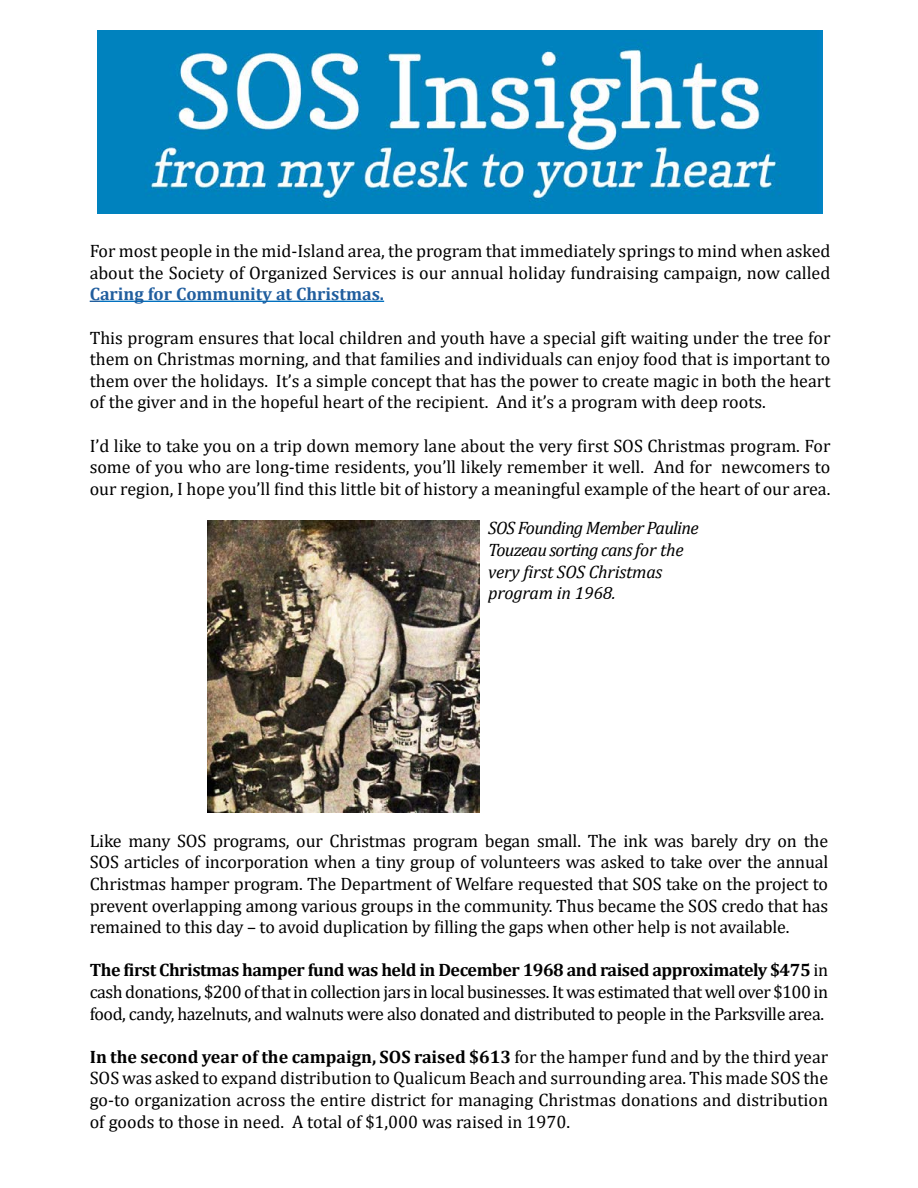
<style>
.page{position:relative;width:918px;height:1188px;background:#fff}
.page>*{position:absolute;margin:0;border:0;box-sizing:border-box;transform-origin:0 0}
.t1{font:18px/21.6px "Cambria";color:#000;text-align:justify}
.t2{font:italic 18px/21.6px "Cambria";letter-spacing:-.04em;color:#000}
.t3{font:700 18px "Cambria";color:#215e9e}
.s1{font-weight:700}
</style>
<div class="page">
<img style="left:97px;top:30px;width:726px;height:184px">
<hr style="left:100px;top:301px;width:284px;height:1px;background:#0070c0">
<img style="left:207px;top:520px;width:273px;height:292px">
<p class="t1" style="left:90px;top:240px;width:742px">For most people in the mid-Island area, the program that immediately springs to mind when asked about the Society of Organized Services is our annual holiday fundraising campaign, now called</p>
<p class="t3" style="left:90px;top:282px;width:296px">Caring for Community at Christmas.</p>
<p class="t1" style="left:90px;top:327px;width:742px">This program ensures that local children and youth have a special gift waiting under the tree for them on Christmas morning, and that families and individuals can enjoy food that is important to them over the holidays. It’s a simple concept that has the power to create magic in both the heart of the giver and in the hopeful heart of the recipient. And it’s a program with deep roots.</p>
<p class="t1" style="left:90px;top:435px;width:742px">I’d like to take you on a trip down memory lane about the very first SOS Christmas program. For some of you who are long-time residents, you’ll likely remember it well. And for newcomers to our region, I hope you’ll find this little bit of history a meaningful example of the heart of our area.</p>
<p class="t2" style="left:488px;top:517px;width:212px">SOS Founding Member Pauline<br>Touzeau sorting cans for the very first SOS Christmas program in 1968.</p>
<p class="t1" style="left:90px;top:830px;width:740px">Like many SOS programs, our Christmas program began small. The ink was barely dry on the SOS articles of incorporation when a tiny group of volunteers was asked to take over the annual Christmas hamper program. The Department of Welfare requested that SOS take on the project to prevent overlapping among various groups in the community. Thus became the SOS credo that has remained to this day – to avoid duplication by filling the gaps when other help is not available.</p>
<p class="t1" style="left:90px;top:959px;width:740px"><span class="s1">The first Christmas hamper fund was held in December 1968 and raised approximately $475</span> in cash donations, $200 of that in collection jars in local businesses. It was estimated that well over $100 in food, candy, hazelnuts, and walnuts were also donated and distributed to people in the Parksville area.</p>
<p class="t1" style="left:90px;top:1046px;width:740px"><span class="s1">In the second year of the campaign, SOS raised $613</span> for the hamper fund and by the third year SOS was asked to expand distribution to Qualicum Beach and surrounding area. This made SOS the go-to organization across the entire district for managing Christmas donations and distribution of goods to those in need. A total of $1,000 was raised in 1970.</p>
</div>
